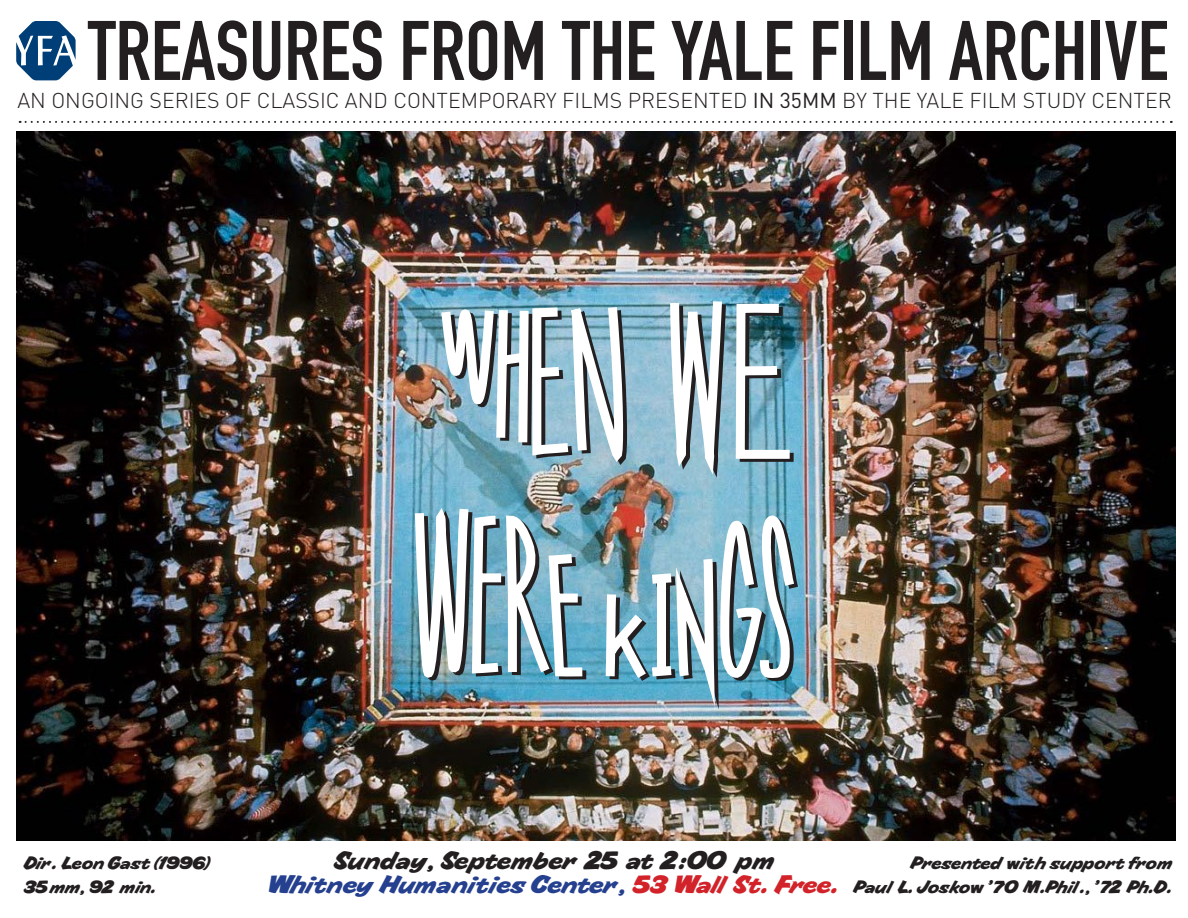
<style>
.page{position:relative;width:1188px;height:918px;background:#fff}
.page>*{position:absolute;margin:0;border:0;box-sizing:border-box;transform-origin:0 0}
.t1{font:700 82.95px "DIN Condensed";color:#231f20}
.t2{font:italic 500 25.5px "Sale";letter-spacing:-.03em;color:#25408f}
.t3{font:italic 500 25.5px "Sale";letter-spacing:-.025em;color:#231f20}
.t4{font:300 21.3px "DIN";color:#231f20}
.t5{font:italic 500 18px "Sale";letter-spacing:-.035em;color:#231f20}
.t6{font:italic 500 18px "Sale";letter-spacing:-.075em;color:#231f20}
.s1{font-weight:400}
.s2{color:#d2232a}
</style>
<div class="page">
<img style="left:17px;top:132px;width:1158px;height:709px">
<svg style="left:20px;top:121px;width:1152px;height:2px"></svg>
<svg style="left:16px;top:21px;width:60px;height:59px"></svg>
<img style="left:410px;top:121px;width:391px;height:720px">
<p class="t1" style="left:88px;top:2px;width:1082px">TREASURES FROM THE YALE FILM ARCHIVE</p>
<p class="t4" style="left:17px;top:87px;width:1156px">AN ONGOING SERIES OF CLASSIC AND CONTEMPORARY FILMS PRESENTED <span class="s1">IN 35MM</span> BY THE YALE FILM STUDY CENTER</p>
<p class="t5" style="left:23px;top:852px;width:188px">Dir. Leon Gast (1996)</p>
<p class="t6" style="left:23px;top:876px;width:134px">35mm, 92 min.</p>
<p class="t3" style="left:334px;top:845px;width:441px">Sunday, September 25 at 2:00 pm</p>
<p class="t2" style="left:269px;top:869px;width:571px">Whitney Humanities Center, <span class="s2">53 Wall St. Free.</span></p>
<p class="t5" style="left:910px;top:851px;width:263px">Presented with support from</p>
<p class="t6" style="left:853px;top:875px;width:320px">Paul L. Joskow ’70 M.Phil., ’72 Ph.D.</p>
</div>
